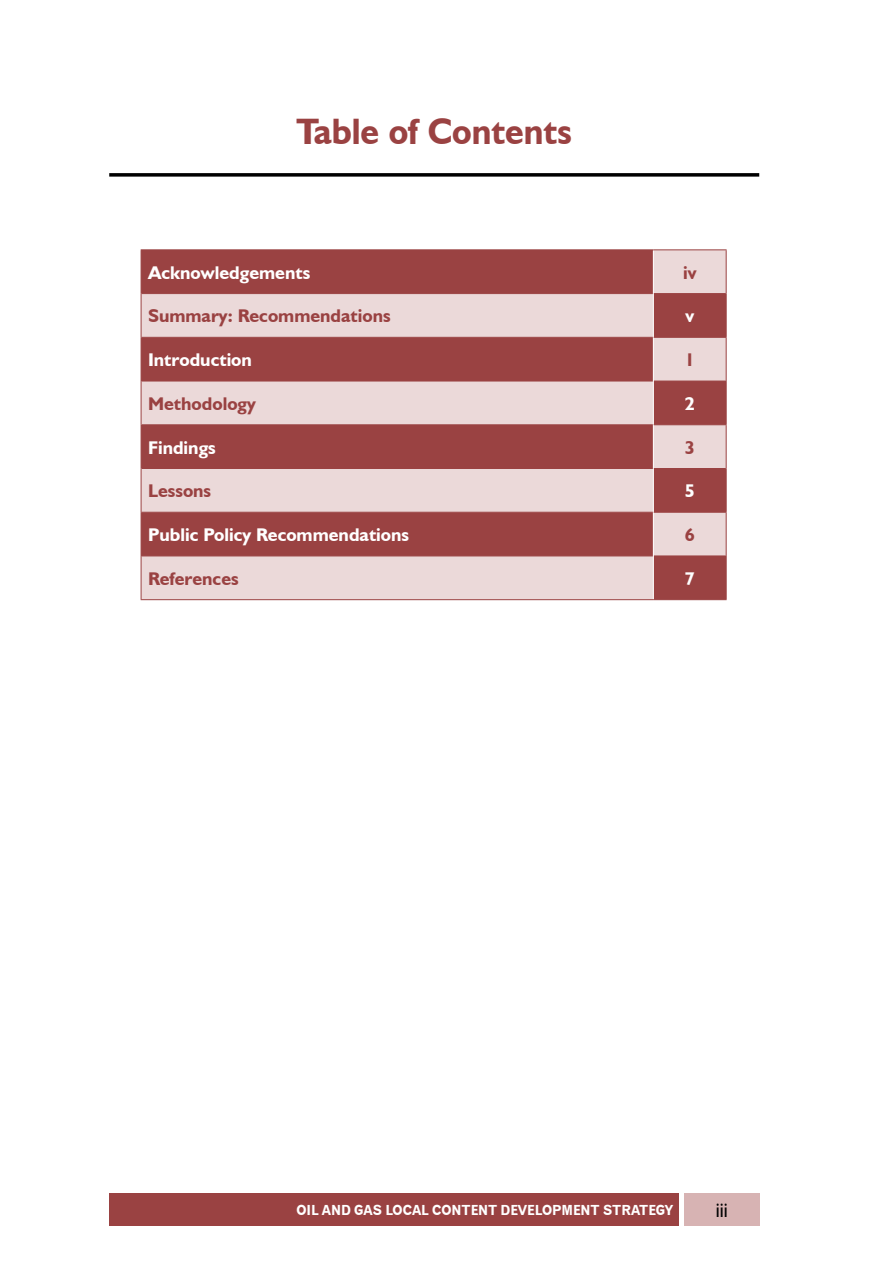
<style>
.page{position:relative;width:869px;height:1275px;background:#fff}
.page>*{position:absolute;margin:0;border:0;box-sizing:border-box;transform-origin:0 0}
.t1{font:700 36.75px "Humanist 521 BT";color:#9a4242;scale:.95 1}
.t2{font:21px "Humanist 521 BT";color:#000;scale:.9 1}
.t3{font:700 18.38px "Humanist 521 BT";color:#fff}
.t4{font:700 18.38px "Humanist 521 BT";color:#9a4242}
.t5{font:14px "Gothic 720 BT Bold B";color:#fff;scale:.9 1}
</style>
<div class="page">
<div style="left:683px;top:1193px;width:76px;height:33px;background:#d7b3b3"></div>
<div style="left:109px;top:1193px;width:569px;height:33px;background:#9a4242"></div>
<svg style="left:142px;top:250px;width:583px;height:349px;background:#c28e8e"></svg>
<svg style="left:653px;top:294px;width:72px;height:305px;background:#bd8484"></svg>
<hr style="left:141px;top:293px;width:511px;height:1px;background:#9a4242">
<hr style="left:653px;top:293px;width:72px;height:1px;background:#9a4242">
<hr style="left:141px;top:337px;width:511px;height:1px;background:#9a4242">
<hr style="left:141px;top:381px;width:511px;height:1px;background:#9a4242">
<hr style="left:653px;top:381px;width:72px;height:1px;background:#9a4242">
<hr style="left:141px;top:424px;width:511px;height:1px;background:#9a4242">
<hr style="left:141px;top:468px;width:511px;height:1px;background:#9a4242">
<hr style="left:653px;top:468px;width:72px;height:1px;background:#9a4242">
<hr style="left:141px;top:512px;width:511px;height:1px;background:#9a4242">
<hr style="left:141px;top:556px;width:511px;height:1px;background:#9a4242">
<hr style="left:653px;top:556px;width:72px;height:1px;background:#9a4242">
<hr style="left:652px;top:250px;width:1px;height:44px;background:#fff">
<hr style="left:652px;top:294px;width:1px;height:43px;background:#fff">
<hr style="left:652px;top:337px;width:1px;height:44px;background:#fff">
<hr style="left:652px;top:381px;width:1px;height:44px;background:#fff">
<hr style="left:652px;top:425px;width:1px;height:43px;background:#fff">
<hr style="left:652px;top:468px;width:1px;height:44px;background:#fff">
<hr style="left:652px;top:512px;width:1px;height:44px;background:#fff">
<hr style="left:652px;top:556px;width:1px;height:43px;background:#fff">
<hr style="left:653px;top:337px;width:73px;height:1px;background:#9a4242">
<hr style="left:653px;top:424px;width:73px;height:1px;background:#9a4242">
<hr style="left:653px;top:512px;width:73px;height:1px;background:#9a4242">
<hr style="left:141px;top:249px;width:512px;height:1px;background:#9a4242">
<hr style="left:141px;top:250px;width:1px;height:44px;background:#9a4242">
<hr style="left:653px;top:249px;width:73px;height:1px;background:#9a4242">
<hr style="left:725px;top:250px;width:1px;height:44px;background:#9a4242">
<hr style="left:141px;top:294px;width:1px;height:43px;background:#9a4242">
<hr style="left:725px;top:294px;width:1px;height:43px;background:#9a4242">
<hr style="left:141px;top:337px;width:1px;height:44px;background:#9a4242">
<hr style="left:725px;top:338px;width:1px;height:43px;background:#9a4242">
<hr style="left:141px;top:381px;width:1px;height:44px;background:#9a4242">
<hr style="left:725px;top:381px;width:1px;height:43px;background:#9a4242">
<hr style="left:141px;top:425px;width:1px;height:43px;background:#9a4242">
<hr style="left:725px;top:425px;width:1px;height:43px;background:#9a4242">
<hr style="left:141px;top:468px;width:1px;height:44px;background:#9a4242">
<hr style="left:725px;top:468px;width:1px;height:44px;background:#9a4242">
<hr style="left:141px;top:512px;width:1px;height:44px;background:#9a4242">
<hr style="left:725px;top:513px;width:1px;height:43px;background:#9a4242">
<hr style="left:141px;top:556px;width:1px;height:43px;background:#9a4242">
<hr style="left:725px;top:556px;width:1px;height:43px;background:#9a4242">
<hr style="left:141px;top:599px;width:512px;height:1px;background:#9a4242">
<hr style="left:653px;top:599px;width:73px;height:1px;background:#9a4242">
<svg style="left:109px;top:173px;width:649px;height:4px;background:#1f1f1f"></svg>
<h1 class="t1" style="left:296px;top:108px;width:291px">Table of Contents</h1>
<p class="t3" style="left:148px;top:261px;width:164px">Acknowledgements</p>
<p class="t4" style="left:682px;top:261px;width:15px">iv</p>
<p class="t4" style="left:148px;top:305px;width:244px">Summary: Recommendations</p>
<p class="t3" style="left:685px;top:305px;width:10px">v</p>
<p class="t3" style="left:148px;top:348px;width:105px">Introduction</p>
<p class="t4" style="left:684px;top:348px;width:12px">1</p>
<p class="t4" style="left:148px;top:392px;width:109px">Methodology</p>
<p class="t3" style="left:684px;top:392px;width:12px">2</p>
<p class="t3" style="left:148px;top:436px;width:69px">Findings</p>
<p class="t4" style="left:684px;top:436px;width:12px">3</p>
<p class="t4" style="left:148px;top:480px;width:65px">Lessons</p>
<p class="t3" style="left:684px;top:480px;width:12px">5</p>
<p class="t3" style="left:148px;top:523px;width:262px">Public Policy Recommendations</p>
<p class="t4" style="left:684px;top:523px;width:12px">6</p>
<p class="t4" style="left:148px;top:567px;width:92px">References</p>
<p class="t3" style="left:684px;top:567px;width:12px">7</p>
<p class="t5" style="left:296px;top:1201px;width:420px">OIL AND GAS LOCAL CONTENT DEVELOPMENT STRATEGY</p>
<p class="t2" style="left:715px;top:1197px;width:15px">iii</p>
</div>
